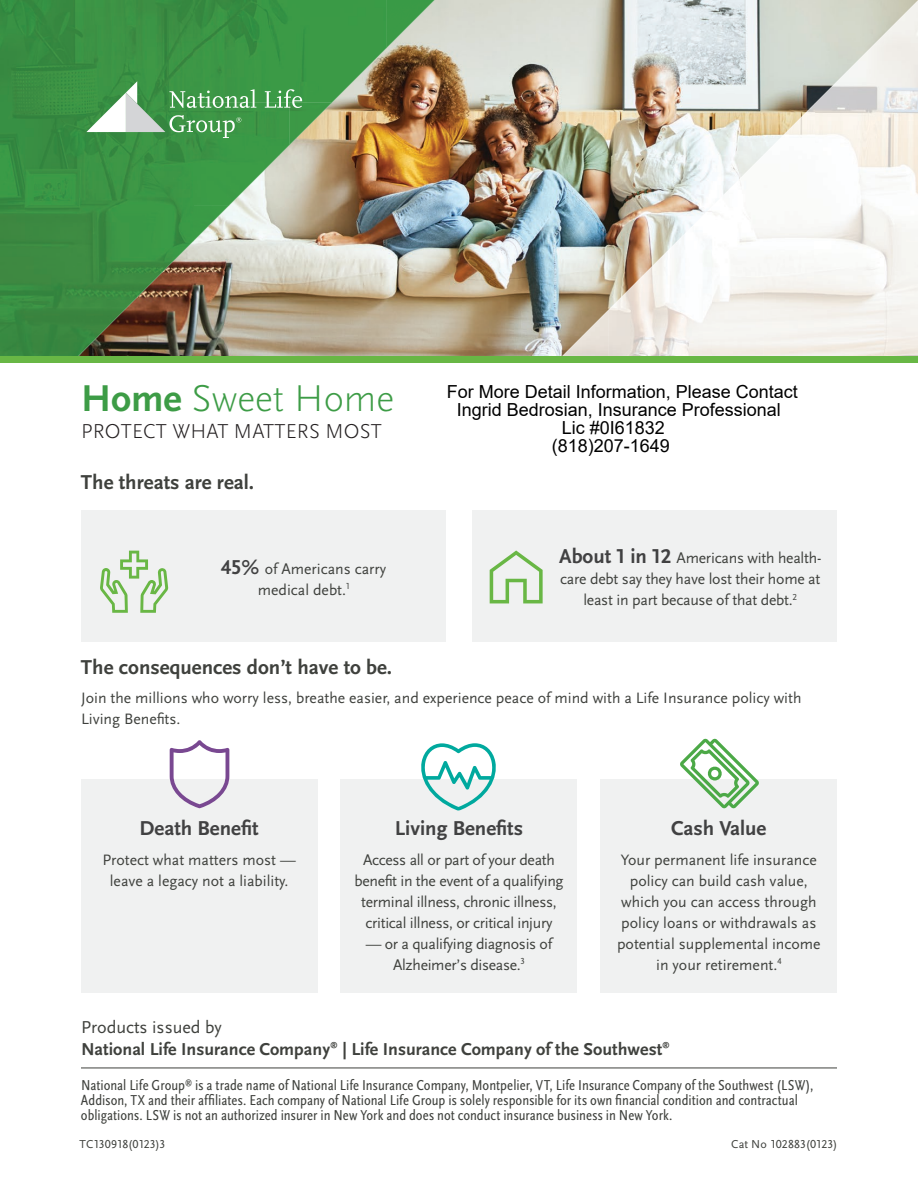
<style>
.page{position:relative;width:918px;height:1188px;background:#fff}
.page>*{position:absolute;margin:0;border:0;box-sizing:border-box;transform-origin:0 0}
.t1{font:300 39px "Scala Sans OT";color:#3d9c46}
.t2{font:700 21px "Scala Sans OT";color:#3f413d}
.t3{font:700 21px "Scala Sans OT";color:#414142}
.t4{font:300 21px "Scala Sans OT";letter-spacing:.01em;color:#231f20}
.t5{font:18px "Arial";color:#000}
.t6{font:700 18px "Scala Sans OT";color:#3f413d}
.t7{font:18px "Scala Sans OT";color:#3f413d}
.t8{font:15.75px/21px "Scala Sans OT";color:#3f413d;text-align:center}
.t9{font:15.75px/21px "Scala Sans OT";letter-spacing:-.02em;color:#3f413d;text-align:center}
.t10{font:condensed 15px/15px "Scala Sans OT";color:#3f413d}
.t11{font:12px "Scala Sans OT";letter-spacing:.005em;color:#3f413d}
.t12{font:700 7.8px "Scala Sans OT";color:#3f413d}
.s1{font-weight:700}
.s2{font-weight:700;font-size:21px;color:#414142}
</style>
<div class="page">
<hr style="left:81px;top:1068px;width:756px;height:1px;background:#3f413d">
<div style="left:81px;top:511px;width:365px;height:131px;background:#f0f1f1"></div>
<div style="left:472px;top:511px;width:365px;height:131px;background:#f0f1f1"></div>
<svg style="left:490px;top:551px;width:53px;height:52px"></svg>
<svg style="left:100px;top:551px;width:68px;height:62px"></svg>
<div style="left:81px;top:779px;width:236px;height:214px;background:#f0f1f1"></div>
<div style="left:341px;top:779px;width:236px;height:214px;background:#f0f1f1"></div>
<div style="left:601px;top:779px;width:236px;height:214px;background:#f0f1f1"></div>
<svg style="left:680px;top:738px;width:79px;height:70px"></svg>
<svg style="left:421px;top:743px;width:75px;height:68px"></svg>
<svg style="left:170px;top:740px;width:59px;height:68px"></svg>
<img style="left:127px;top:0;width:688px;height:356px">
<img style="left:386px;top:0;width:49px;height:52px">
<img style="left:290px;top:145px;width:41px;height:10px">
<img style="left:229px;top:205px;width:51px;height:2px">
<img style="left:193px;top:241px;width:35px;height:18px">
<img style="left:127px;top:308px;width:49px;height:2px">
<img style="left:0;top:0;width:386px;height:103px">
<img style="left:386px;top:0;width:48px;height:48px">
<img style="left:0;top:102px;width:290px;height:103px">
<img style="left:290px;top:102px;width:42px;height:43px">
<img style="left:0;top:205px;width:193px;height:103px">
<img style="left:193px;top:205px;width:36px;height:36px">
<img style="left:0;top:308px;width:127px;height:48px">
<svg style="left:265px;top:89px;width:37px;height:19px"></svg>
<svg style="left:86px;top:81px;width:170px;height:57px;background:#67aa6f"></svg>
<img style="left:815px;top:0;width:103px;height:356px">
<img style="left:763px;top:103px;width:52px;height:253px">
<img style="left:712px;top:155px;width:51px;height:201px">
<img style="left:660px;top:206px;width:52px;height:150px">
<img style="left:608px;top:258px;width:52px;height:98px">
<img style="left:557px;top:310px;width:52px;height:46px">
<div style="left:0;top:356px;width:918px;height:6px;background:#68b745"></div>
<h1 class="t1" style="left:81px;top:375px;width:315px"><span class="s1">Home</span> Sweet Home</h1>
<h2 class="t4" style="left:81px;top:419px;width:302px">PROTECT WHAT MATTERS MOST</h2>
<h2 class="t2" style="left:81px;top:470px;width:175px">The threats are real.</h2>
<p class="t5" style="left:447px;top:379px;width:353px">For More Detail Information, Please Contact</p>
<p class="t5" style="left:457px;top:397px;width:326px">Ingrid Bedrosian, Insurance Professional</p>
<p class="t5" style="left:562px;top:415px;width:105px">Lic #0I61832</p>
<p class="t5" style="left:552px;top:433px;width:120px">(818)207-1649</p>
<p class="t8" style="left:221px;top:558px;width:167px"><span class="s2">45%</span> of Americans carry medical debt.<sup>1</sup></p>
<p class="t8" style="left:559px;top:547px;width:264px"><span class="s2">About 1 in 12</span> Americans with health&shy;care debt say they have lost their home at least in part because of that debt.<sup>2</sup></p>
<h2 class="t2" style="left:81px;top:654px;width:313px">The consequences don’t have to be.</h2>
<p class="t8" style="left:81px;top:688px;width:722px;text-align:left">Join the millions who worry less, breathe easier, and experience peace of mind with a Life Insurance policy with<br>Living Benefits.</p>
<h2 class="t3" style="left:140px;top:816px;width:121px">Death Benefit</h2>
<p class="t8" style="left:102px;top:849px;width:195px">Protect what matters most — leave a legacy not a liability.</p>
<h2 class="t3" style="left:395px;top:816px;width:130px">Living Benefits</h2>
<p class="t9" style="left:354px;top:849px;width:211px">Access all or part of your death benefit in the event of a qualifying terminal illness, chronic illness, critical illness, or critical injury</p>
<p class="t9" style="left:366px;top:933px;width:188px">— or a qualifying diagnosis of<br>Alzheimer’s disease.<sup>3</sup></p>
<h2 class="t3" style="left:671px;top:816px;width:97px">Cash Value</h2>
<p class="t8" style="left:617px;top:849px;width:205px">Your permanent life insurance policy can build cash value, which you can access through policy loans or withdrawals as potential supplemental income in your retirement.<sup>4</sup></p>
<p class="t7" style="left:81px;top:1016px;width:142px">Products issued by</p>
<p class="t6" style="left:81px;top:1038px;width:251px">National Life Insurance Company</p>
<p class="t12" style="left:330px;top:1040px;width:9px">®</p>
<p class="t6" style="left:342px;top:1038px;width:321px">| Life Insurance Company of the Southwest</p>
<p class="t12" style="left:662px;top:1040px;width:9px">®</p>
<p class="t10" style="left:81px;top:1078px;width:734px">National Life Group<sup>®</sup> is a trade name of National Life Insurance Company, Montpelier, VT, Life Insurance Company of the Southwest (LSW),<br>Addison, TX and their affiliates. Each company of National Life Group is solely responsible for its own financial condition and contractual obligations. LSW is not an authorized insurer in New York and does not conduct insurance business in New York.</p>
<p class="t11" style="left:80px;top:1136px;width:87px">TC130918(0123)3</p>
<p class="t11" style="left:731px;top:1136px;width:108px">Cat No 102883(0123)</p>
</div>
